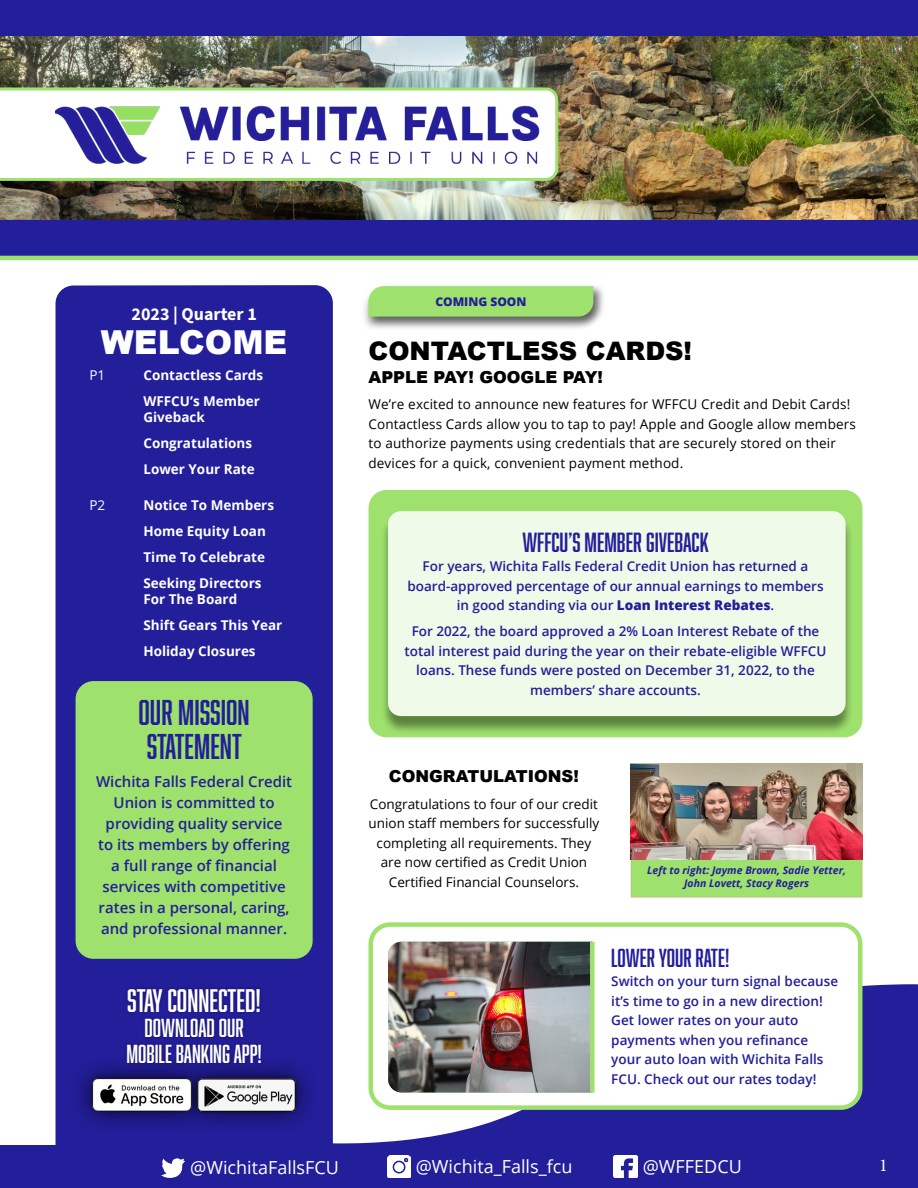
<style>
.page{position:relative;width:918px;height:1188px;background:#fff}
.page>*{position:absolute;margin:0;border:0;box-sizing:border-box;transform-origin:0 0}
.t1{font:33px/33.6px "Abolition";color:#231e9a}
.t2{font:900 33px "Arial";color:#fff}
.t3{font:30px "Abolition";color:#fff}
.t4{font:25.5px "Abolition";color:#231e9a}
.t5{font:900 25.5px "Arial";color:#000}
.t6{font:24px/25.5px "Abolition";color:#fff;text-align:center}
.t7{font:24px "Abolition";color:#231e9a}
.t8{font:18px "Open Sans";color:#fff}
.t9{font:700 18px "Source Sans 3";color:#fff}
.t10{font:18px "Minion Pro";color:#fff}
.t11{font:900 16.5px "Arial";color:#000}
.t12{font:600 15px/21px "Open Sans";color:#231e9a;text-align:center}
.t13{font:600 13.5px/19.5px "Open Sans";color:#231e9a;text-align:center}
.t14{font:13.5px/19.5px "Open Sans";letter-spacing:.01em;color:#000}
.t15{font:700 13.5px/26px "Open Sans";color:#fff}
.t16{font:13.5px "Open Sans";color:#fff}
.t17{font:800 12px "Open Sans";color:#231e9a}
.t18{font:italic 700 10.5px/13.5px "Open Sans";color:#231e9a;text-align:center}
.s1{font-weight:800}
</style>
<div class="page">
<svg style="left:333px;top:984px;width:585px;height:162px;fill:#231e9a"></svg>
<img style="left:0;top:36px;width:918px;height:184px">
<div style="left:56px;top:285px;width:277px;height:861px;background:#231e9a"></div>
<div style="left:0;top:1146px;width:918px;height:42px;background:#231e9a"></div>
<div style="left:0;top:0;width:918px;height:36px;background:#231e9a"></div>
<div style="left:0;top:220px;width:918px;height:36px;background:#231e9a"></div>
<hr style="left:0;top:256px;width:918px;height:4px;background:#9fe16d">
<div style="left:89px;top:986px;width:210px;height:129px;background:#000;opacity:.35"></div>
<div style="left:70px;top:1055px;width:249px;height:79px;background:#000;opacity:.75"></div>
<svg style="left:0;top:87px;width:558px;height:94px"></svg>
<div style="left:76px;top:681px;width:237px;height:278px;background:#9fe16d;border-radius:18px"></div>
<div style="left:361px;top:284px;width:240px;height:47px;background:#fbfbfb"></div>
<div style="left:365px;top:283px;width:241px;height:46px;background:#000;opacity:.5"></div>
<svg style="left:369px;top:286px;width:224px;height:31px;background:#9ede6e"></svg>
<div style="left:371px;top:925px;width:489px;height:183px;background:#fff;border-radius:19px"></div>
<div style="left:369px;top:922px;width:493px;height:188px;border:4px solid #9fe16d;border-radius:19px"></div>
<img style="left:388px;top:942px;width:202px;height:150px">
<div style="left:590px;top:942px;width:5px;height:150px;background:#9fe16d"></div>
<div style="left:369px;top:490px;width:493px;height:247px;background:#9fe16d;border-radius:18px"></div>
<div style="left:380px;top:514px;width:474px;height:221px;background:#000;opacity:.5"></div>
<div style="left:388px;top:511px;width:458px;height:205px;background:#f0fae8;border-radius:13px"></div>
<div style="left:631px;top:763px;width:231px;height:135px;background:#9fe16d;border:2px solid #aece77"></div>
<img style="left:56px;top:103px;width:486px;height:60px">
<img style="left:631px;top:763px;width:231px;height:96px">
<img style="left:92px;top:1073px;width:100px;height:39px">
<img style="left:196px;top:1075px;width:102px;height:40px">
<img style="left:162px;top:1158px;width:23px;height:20px">
<img style="left:387px;top:1156px;width:23px;height:21px">
<img style="left:613px;top:1156px;width:24px;height:21px">
<h3 class="t9" style="left:132px;top:302px;width:127px">2023 | Quarter 1</h3>
<h1 class="t2" style="left:101px;top:318px;width:188px">WELCOME</h1>
<p class="t16" style="left:89px;top:366px;width:17px">P1</p>
<p class="t15" style="left:143px;top:362px;width:121px">Contactless Cards<br>WFFCU’s Member</p>
<p class="t15" style="left:143px;top:404px;width:113px">Giveback<br>Congratulations<br>Lower Your Rate</p>
<p class="t16" style="left:89px;top:496px;width:17px">P2</p>
<p class="t15" style="left:143px;top:492px;width:132px">Notice To Members<br>Home Equity Loan<br>Time To Celebrate<br>Seeking Directors</p>
<p class="t15" style="left:143px;top:586px;width:140px">For The Board<br>Shift Gears This Year<br>Holiday Closures</p>
<h1 class="t1" style="left:139px;top:695px;width:113px">OUR MISSION<br>STATEMENT</h1>
<p class="t12" style="left:96px;top:770px;width:198px">Wichita Falls Federal Credit<br>Union is committed to providing quality service<br>to its members by offering a full range of financial services with competitive rates in a personal, caring, and professional manner.</p>
<h2 class="t3" style="left:127px;top:983px;width:135px">STAY CONNECTED!</h2>
<h3 class="t6" style="left:126px;top:1015px;width:137px">DOWNLOAD OUR<br>MOBILE BANKING APP!</h3>
<p class="t17" style="left:435px;top:292px;width:93px">COMING SOON</p>
<h3 class="t5" style="left:369px;top:333px;width:325px">CONTACTLESS CARDS!</h3>
<p class="t11" style="left:369px;top:365px;width:236px">APPLE PAY! GOOGLE PAY!</p>
<p class="t14" style="left:369px;top:394px;width:489px">We’re excited to announce new features for WFFCU Credit and Debit Cards!<br>Contactless Cards allow you to tap to pay! Apple and Google allow members to authorize payments using credentials that are securely stored on their devices for a quick, convenient payment method.</p>
<h3 class="t4" style="left:522px;top:527px;width:188px">WFFCU’S MEMBER GIVEBACK</h3>
<p class="t13" style="left:407px;top:556px;width:418px">For years, Wichita Falls Federal Credit Union has returned a board-approved percentage of our annual earnings to members in good standing via our <span class="s1">Loan Interest Rebates</span>.</p>
<p class="t13" style="left:405px;top:621px;width:423px">For 2022, the board approved a 2% Loan Interest Rebate of the total interest paid during the year on their rebate-eligible WFFCU loans. These funds were posted on December 31, 2022, to the members’ share accounts.</p>
<p class="t11" style="left:389px;top:764px;width:192px">CONGRATULATIONS!</p>
<p class="t14" style="left:369px;top:794px;width:232px;text-align:center">Congratulations to four of our credit union staff members for successfully completing all requirements. They are now certified as Credit Union Certified Financial Counselors.</p>
<p class="t18" style="left:647px;top:863px;width:200px">Left to right: Jayme Brown, Sadie Yetter,<br>John Lovett, Stacy Rogers</p>
<h3 class="t7" style="left:611px;top:944px;width:120px">LOWER YOUR RATE!</h3>
<p class="t13" style="left:611px;top:971px;width:228px;text-align:left">Switch on your turn signal because it’s time to go in a new direction!<br>Get lower rates on your auto payments when you refinance your auto loan with Wichita Falls<br>FCU. Check out our rates today!</p>
<h3 class="t8" style="left:190px;top:1155px;width:150px">@WichitaFallsFCU</h3>
<h3 class="t8" style="left:416px;top:1154px;width:158px">@Wichita_Falls_fcu</h3>
<h3 class="t8" style="left:643px;top:1154px;width:101px">@WFFEDCU</h3>
<h3 class="t10" style="left:879px;top:1153px;width:10px">1</h3>
</div>
